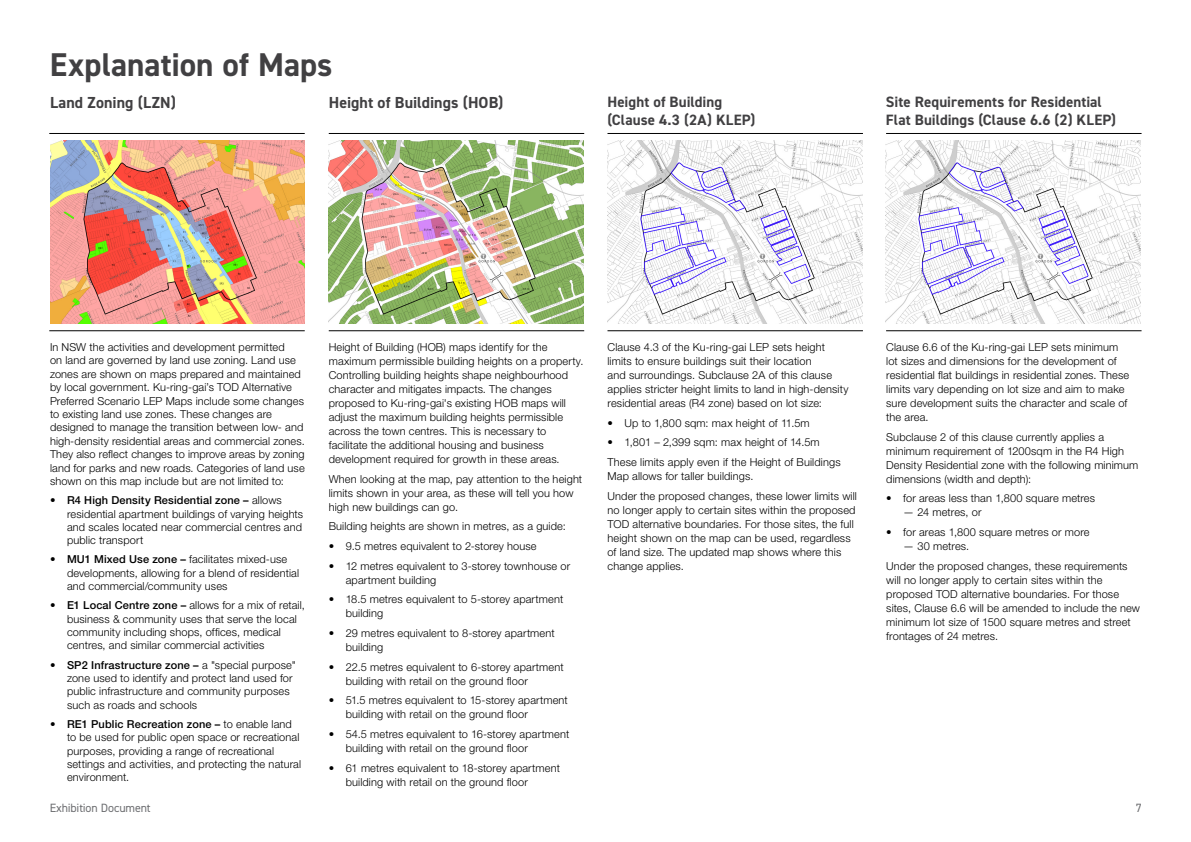
<style>
.page{position:relative;width:1191px;height:842px;background:#fff}
.page>*{position:absolute;margin:0;border:0;box-sizing:border-box;transform-origin:0 0}
.t1{font:700 33px "DIN2014";color:#414042}
.t2{font:700 16px "DIN2014";letter-spacing:.005em;color:#414042}
.t3{font:700 15px/18px "DIN2014";letter-spacing:.005em;color:#414042}
.t4{font:12px "DIN2014";letter-spacing:-.01em;color:#6d6e71}
.t5{font:300 11px/14px "Helvetica Neue LT Pro";letter-spacing:.01em;color:#000}
.s1{font-weight:500}
</style>
<div class="page">
<img style="left:50px;top:140px;width:255px;height:184px">
<img style="left:329px;top:140px;width:254px;height:184px">
<img style="left:607px;top:140px;width:255px;height:184px">
<img style="left:886px;top:140px;width:254px;height:184px">
<hr style="left:49px;top:133px;width:256px;height:1px;background:#000">
<hr style="left:329px;top:133px;width:255px;height:1px;background:#000">
<hr style="left:607px;top:133px;width:256px;height:1px;background:#000">
<hr style="left:886px;top:133px;width:255px;height:1px;background:#000">
<hr style="left:49px;top:330px;width:256px;height:1px;background:#000">
<hr style="left:329px;top:330px;width:255px;height:1px;background:#000">
<hr style="left:607px;top:330px;width:256px;height:1px;background:#000">
<hr style="left:886px;top:330px;width:255px;height:1px;background:#000">
<h1 class="t1" style="left:50px;top:42px;width:284px">Explanation of Maps</h1>
<h2 class="t2" style="left:50px;top:92px;width:127px">Land Zoning (LZN)</h2>
<h2 class="t2" style="left:329px;top:92px;width:176px">Height of Buildings (HOB)</h2>
<h3 class="t3" style="left:607px;top:93px;width:149px">Height of Building (Clause 4.3 (2A) KLEP)</h3>
<h3 class="t3" style="left:886px;top:93px;width:231px">Site Requirements for Residential<br>Flat Buildings (Clause 6.6 (2) KLEP)</h3>
<p class="t5" style="left:50px;top:340px;width:256px;line-height:13.4px">In NSW the activities and development permitted<br>on land are governed by land use zoning. Land use zones are shown on maps prepared and maintained by local government. Ku-ring-gai’s TOD Alternative Preferred Scenario LEP Maps include some changes to existing land use zones. These changes are designed to manage the transition between low- and high-density residential areas and commercial zones.<br>They also reflect changes to improve areas by zoning land for parks and new roads. Categories of land use shown on this map include but are not limited to:</p>
<p class="t5" style="left:67px;top:493px;width:238px;line-height:13.4px;text-indent:-17px"><span class="s1">• R4 High Density Residential zone –</span> allows residential apartment buildings of varying heights and scales located near commercial centres and public transport</p>
<p class="t5" style="left:67px;top:553px;width:234px;line-height:13.4px;text-indent:-17px"><span class="s1">• MU1 Mixed Use zone –</span> facilitates mixed-use developments, allowing for a blend of residential and commercial/community uses</p>
<p class="t5" style="left:67px;top:598px;width:239px;line-height:13.4px;text-indent:-17px"><span class="s1">• E1 Local Centre zone –</span> allows for a mix of retail, business &amp; community uses that serve the local community including shops, offices, medical centres, and similar commercial activities</p>
<p class="t5" style="left:67px;top:658px;width:230px;line-height:13.4px;text-indent:-17px"><span class="s1">• SP2 Infrastructure zone –</span> a "special purpose" zone used to identify and protect land used for public infrastructure and community purposes such as roads and schools</p>
<p class="t5" style="left:67px;top:717px;width:236px;line-height:13.4px;text-indent:-17px"><span class="s1">• RE1 Public Recreation zone –</span> to enable land to be used for public open space or recreational purposes, providing a range of recreational settings and activities, and protecting the natural environment.</p>
<p class="t5" style="left:329px;top:340px;width:256px">Height of Building (HOB) maps identify for the maximum permissible building heights on a property.<br>Controlling building heights shape neighbourhood character and mitigates impacts. The changes proposed to Ku-ring-gai's existing HOB maps will adjust the maximum building heights permissible across the town centres. This is necessary to facilitate the additional housing and business development required for growth in these areas.</p>
<p class="t5" style="left:329px;top:472px;width:255px">When looking at the map, pay attention to the height limits shown in your area, as these will tell you how high new buildings can go.</p>
<p class="t5" style="left:329px;top:519px;width:238px">Building heights are shown in metres, as a guide:</p>
<p class="t5" style="left:329px;top:539px;width:209px">• 9.5 metres equivalent to 2-storey house</p>
<p class="t5" style="left:346px;top:559px;width:226px;text-indent:-17px">• 12 metres equivalent to 3-storey townhouse or apartment building</p>
<p class="t5" style="left:346px;top:592px;width:219px;text-indent:-17px">• 18.5 metres equivalent to 5-storey apartment building</p>
<p class="t5" style="left:346px;top:626px;width:210px;text-indent:-17px">• 29 metres equivalent to 8-storey apartment building</p>
<p class="t5" style="left:346px;top:660px;width:219px;text-indent:-17px">• 22.5 metres equivalent to 6-storey apartment building with retail on the ground floor</p>
<p class="t5" style="left:346px;top:693px;width:224px;text-indent:-17px">• 51.5 metres equivalent to 15-storey apartment building with retail on the ground floor</p>
<p class="t5" style="left:346px;top:727px;width:225px;text-indent:-17px">• 54.5 metres equivalent to 16-storey apartment building with retail on the ground floor</p>
<p class="t5" style="left:346px;top:761px;width:216px;text-indent:-17px">• 61 metres equivalent to 18-storey apartment building with retail on the ground floor</p>
<p class="t5" style="left:607px;top:340px;width:242px">Clause 4.3 of the Ku-ring-gai LEP sets height limits to ensure buildings suit their location<br>and surroundings. Subclause 2A of this clause applies stricter height limits to land in high-density residential areas (R4 zone) based on lot size:</p>
<p class="t5" style="left:607px;top:416px;width:204px">• Up to 1,800 sqm: max height of 11.5m</p>
<p class="t5" style="left:607px;top:432px;width:235px;line-height:19.7px">• 1,801 – 2,399 sqm: max height of 14.5m<br>These limits apply even if the Height of Buildings</p>
<p class="t5" style="left:607px;top:466px;width:251px;line-height:19.7px">Map allows for taller buildings.<br>Under the proposed changes, these lower limits will</p>
<p class="t5" style="left:607px;top:503px;width:249px">no longer apply to certain sites within the proposed TOD alternative boundaries. For those sites, the full height shown on the map can be used, regardless of land size. The updated map shows where this change applies.</p>
<p class="t5" style="left:886px;top:340px;width:244px">Clause 6.6 of the Ku-ring-gai LEP sets minimum lot sizes and dimensions for the development of residential flat buildings in residential zones. These limits vary depending on lot size and aim to make sure development suits the character and scale of the area.</p>
<p class="t5" style="left:886px;top:430px;width:254px">Subclause 2 of this clause currently applies a minimum requirement of 1200sqm in the R4 High Density Residential zone with the following minimum dimensions (width and depth):</p>
<p class="t5" style="left:886px;top:491px;width:210px">• for areas less than 1,800 square metres</p>
<p class="t5" style="left:903px;top:505px;width:80px">— 24 metres, or</p>
<p class="t5" style="left:886px;top:525px;width:205px">• for areas 1,800 square metres or more</p>
<p class="t5" style="left:886px;top:536px;width:243px;line-height:19.7px;text-indent:17px">— 30 metres.<br>Under the proposed changes, these requirements</p>
<p class="t5" style="left:886px;top:573px;width:255px">will no longer apply to certain sites within the proposed TOD alternative boundaries. For those sites, Clause 6.6 will be amended to include the new minimum lot size of 1500 square metres and street frontages of 24 metres.</p>
<p class="t4" style="left:49px;top:801px;width:103px">Exhibition Document</p>
<p class="t4" style="left:1135px;top:801px;width:7px">7</p>
</div>
